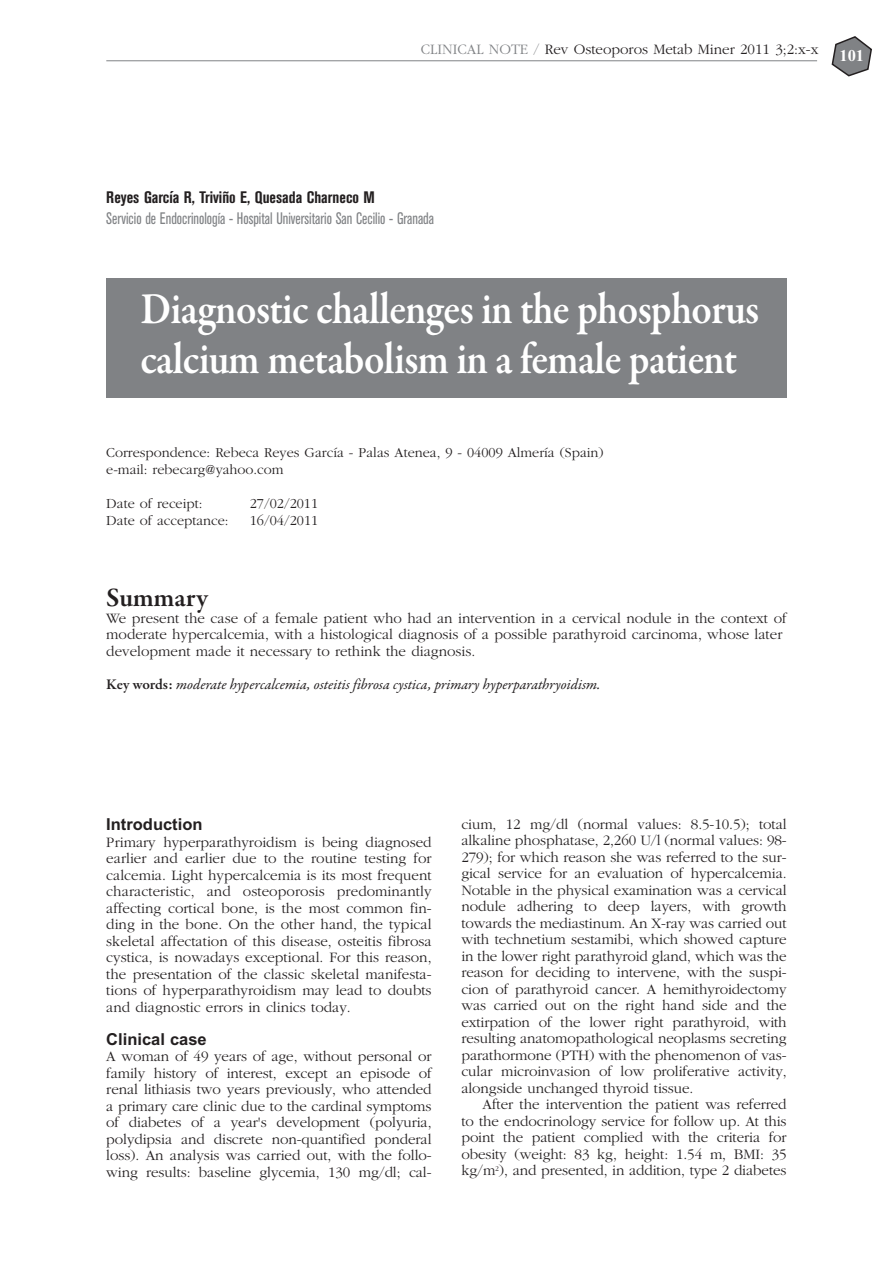
<style>
.page{position:relative;width:893px;height:1263px;background:#fff}
.page>*{position:absolute;margin:0;border:0;box-sizing:border-box;transform-origin:0 0}
.t1{font:600 45px/49.5px "Garamond Premr Pro";letter-spacing:-.015em;color:#fff;scale:.9 1}
.t2{font:600 27px "Garamond Premr Pro";letter-spacing:-.01em;color:#231f20}
.t3{font:condensed 16.5px "Akzidenz Grotesk BE";color:#808285;scale:.9 1}
.t4{font:700 condensed 16.5px "Akzidenz Grotesk BE";color:#231f20}
.t5{font:700 16.5px "Arial";color:#231f20}
.t6{font:700 16.5px "Times New Roman";color:#fff}
.t7{font:300 15px/16.5px "Garamond";color:#231f20;text-align:justify}
.t8{font:italic 15px "Garamond Premr Pro";color:#231f20}
.t9{font:300 14.25px/17.1px "Garamond";color:#231f20}
.s1{color:#808285}
.s2{font-weight:600;font-style:normal}
</style>
<div class="page">
<svg style="left:832px;top:36px;width:40px;height:40px"></svg>
<div style="left:106px;top:279px;width:681px;height:119px;background:#808285"></div>
<hr style="left:106px;top:60px;width:711px;height:1px;background:#808285">
<p class="t7" style="left:421px;top:42px;width:399px"><span class="s1">CLINICAL NOTE /</span> Rev Osteoporos Metab Miner 2011 3;2:x-x</p>
<p class="t6" style="left:839px;top:46px;width:26px">101</p>
<p class="t4" style="left:106px;top:191px;width:270px">Reyes García R, Triviño E, Quesada Charneco M</p>
<p class="t3" style="left:106px;top:212px;width:366px">Servicio de Endocrinología - Hospital Universitario San Cecilio - Granada</p>
<h1 class="t1" style="left:140px;top:289px;width:689px">Diagnostic challenges in the phosphorus calcium metabolism in a female patient</h1>
<p class="t9" style="left:106px;top:445px;width:499px">Correspondence: Rebeca Reyes García - Palas Atenea, 9 - 04009 Almería (Spain) e-mail: rebecarg@yahoo.com</p>
<p class="t9" style="left:106px;top:496px;width:98px">Date of receipt:</p>
<p class="t9" style="left:250px;top:496px;width:70px">27/02/2011</p>
<p class="t9" style="left:106px;top:513px;width:124px">Date of acceptance:</p>
<p class="t9" style="left:250px;top:513px;width:70px">16/04/2011</p>
<h2 class="t2" style="left:106px;top:587px;width:103px">Summary</h2>
<p class="t7" style="left:106px;top:611px;width:682px;text-align:left">We present the case of a female patient who had an intervention in a cervical nodule in the context of moderate hypercalcemia, with a histological diagnosis of a possible parathyroid carcinoma, whose later development made it necessary to rethink the diagnosis.</p>
<p class="t8" style="left:106px;top:678px;width:496px"><span class="s2">Key words:</span> moderate hypercalcemia, osteitis fibrosa cystica, primary hyperparathryoidism.</p>
<p class="t5" style="left:106px;top:818px;width:98px">Introduction</p>
<p class="t7" style="left:106px;top:835px;width:327px">Primary hyperparathyroidism is being diagnosed earlier and earlier due to the routine testing for calcemia. Light hypercalcemia is its most frequent characteristic, and osteoporosis predominantly affecting cortical bone, is the most common fin&shy;ding in the bone. On the other hand, the typical skeletal affectation of this disease, osteitis fibrosa cystica, is nowadays exceptional. For this reason, the presentation of the classic skeletal manifesta&shy;tions of hyperparathyroidism may lead to doubts and diagnostic errors in clinics today.</p>
<p class="t5" style="left:106px;top:1033px;width:102px">Clinical case</p>
<p class="t7" style="left:106px;top:1049px;width:327px">A woman of 49 years of age, without personal or family history of interest, except an episode of renal lithiasis two years previously, who attended a primary care clinic due to the cardinal symptoms of diabetes of a year's development (polyuria, polydipsia and discrete non-quantified ponderal loss). An analysis was carried out, with the follo&shy;wing results: baseline glycemia, 130 mg/dl; cal-</p>
<p class="t7" style="left:461px;top:817px;width:327px">cium, 12 mg/dl (normal values: 8.5-10.5); total alkaline phosphatase, 2,260 U/l (normal values: 98- 279); for which reason she was referred to the sur&shy;gical service for an evaluation of hypercalcemia.<br>Notable in the physical examination was a cervical nodule adhering to deep layers, with growth towards the mediastinum. An X-ray was carried out with technetium sestamibi, which showed capture in the lower right parathyroid gland, which was the reason for deciding to intervene, with the suspi&shy;cion of parathyroid cancer. A hemithyroidectomy was carried out on the right hand side and the extirpation of the lower right parathyroid, with resulting anatomopathological neoplasms secreting parathormone (PTH) with the phenomenon of vas&shy;cular microinvasion of low proliferative activity, alongside unchanged thyroid tissue.</p>
<p class="t7" style="left:461px;top:1097px;width:327px;text-indent:21px">After the intervention the patient was referred to the endocrinology service for follow up. At this point the patient complied with the criteria for obesity (weight: 83 kg, height: 1.54 m, BMI: 35 kg/m<sup>2</sup>), and presented, in addition, type 2 diabetes</p>
</div>
